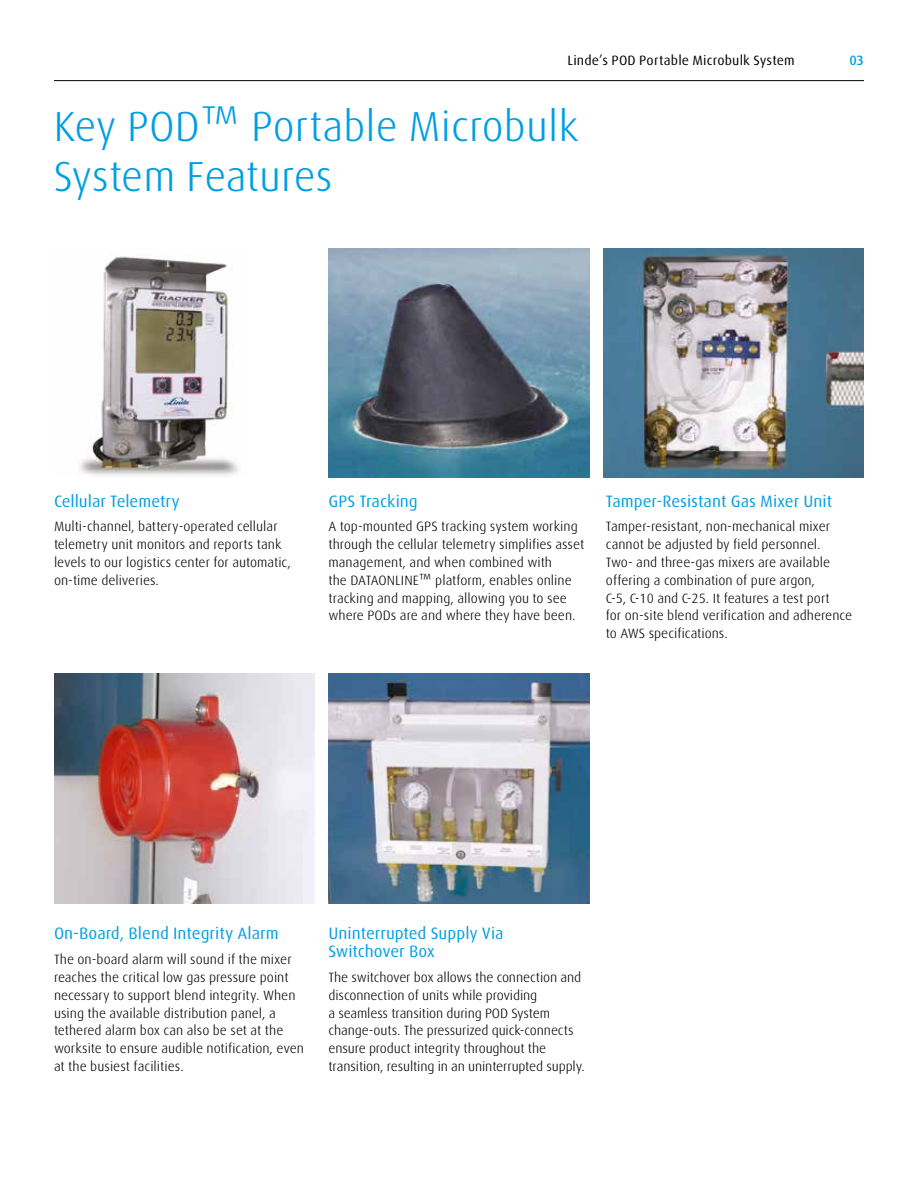
<style>
.page{position:relative;width:918px;height:1188px;background:#fff}
.page>*{position:absolute;margin:0;border:0;box-sizing:border-box;transform-origin:0 0}
.t1{font:300 42px/50.4px "Linde Dax Global";color:#009ee3}
.t2{font:16.5px/17.9px "Linde Dax Global";color:#009ee3}
.t3{font:300 13.5px/17.9px "Linde Dax Global";color:#000}
.t4{font:13.5px "Linde Dax Global";letter-spacing:.01em;color:#000}
.t5{font:500 13.5px "Linde Dax Global";color:#009ee3}
</style>
<div class="page">
<hr style="left:54px;top:80px;width:810px;height:1px;background:#000">
<img style="left:79px;top:256px;width:159px;height:220px">
<img style="left:328px;top:248px;width:262px;height:230px">
<img style="left:603px;top:248px;width:261px;height:230px">
<img style="left:54px;top:674px;width:261px;height:229px">
<img style="left:328px;top:674px;width:262px;height:229px">
<p class="t4" style="left:567px;top:52px;width:229px">Linde’s POD Portable Microbulk System</p>
<p class="t5" style="left:849px;top:52px;width:16px">03</p>
<h1 class="t1" style="left:53px;top:101px;width:527px">Key POD™ Portable Microbulk<br>System Features</h1>
<p class="t2" style="left:54px;top:492px;width:127px">Cellular Telemetry</p>
<p class="t3" style="left:54px;top:518px;width:238px">Multi-channel, battery-operated cellular telemetry unit monitors and reports tank levels to our logistics center for automatic, on-time deliveries.</p>
<p class="t2" style="left:328px;top:492px;width:91px">GPS Tracking</p>
<p class="t3" style="left:328px;top:518px;width:257px">A top-mounted GPS tracking system working through the cellular telemetry simplifies asset management, and when combined with<br>the DATAONLINE™ platform, enables online tracking and mapping, allowing you to see where PODs are and where they have been.</p>
<p class="t2" style="left:606px;top:492px;width:228px">Tamper-Resistant Gas Mixer Unit</p>
<p class="t3" style="left:606px;top:518px;width:248px">Tamper-resistant, non-mechanical mixer cannot be adjusted by field personnel.<br>Two- and three-gas mixers are available offering a combination of pure argon,<br>C-5, C-10 and C-25. It features a test port<br>for on-site blend verification and adherence to AWS specifications.</p>
<p class="t2" style="left:54px;top:925px;width:226px">On-Board, Blend Integrity Alarm</p>
<p class="t3" style="left:54px;top:950px;width:252px">The on-board alarm will sound if the mixer reaches the critical low gas pressure point necessary to support blend integrity. When using the available distribution panel, a tethered alarm box can also be set at the worksite to ensure audible notification, even at the busiest facilities.</p>
<p class="t2" style="left:328px;top:925px;width:177px">Uninterrupted Supply Via<br>Switchover Box</p>
<p class="t3" style="left:328px;top:968px;width:258px">The switchover box allows the connection and disconnection of units while providing<br>a seamless transition during POD System change-outs. The pressurized quick-connects ensure product integrity throughout the transition, resulting in an uninterrupted supply.</p>
</div>
